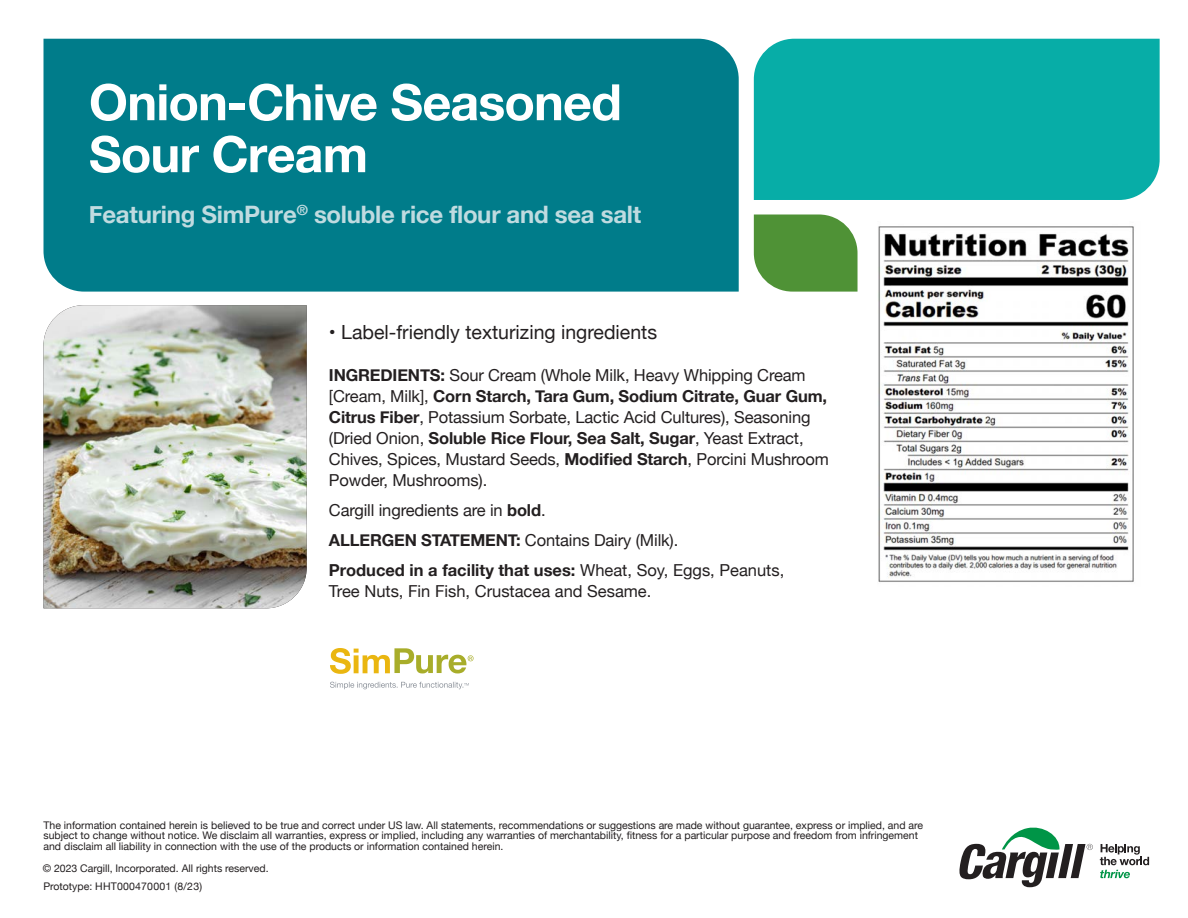
<style>
.page{position:relative;width:1188px;height:918px;background:#fff}
.page>*{position:absolute;margin:0;border:0;box-sizing:border-box;transform-origin:0 0}
._01_PROTOTYPE_NAME{font:700 50.25px/52.1px "Helvetica Neue";letter-spacing:-.015em;color:#fff}
._01_PROTOTYPE_NAME-2{font:700 24px "Helvetica Neue";letter-spacing:-.01em;color:#c0dbe0}
.Body_Large_10_13{font:19.5px "Helvetica Neue";color:#231f20}
.Body_Large_10_13-2{font:16.5px/21px "Helvetica Neue";letter-spacing:-.01em;color:#231f20}
.FOOTNOTES{font:10.5px/10.5px "Helvetica Neue";color:#231f20}
.FOOTNOTES-2{font:10.5px "Helvetica Neue";letter-spacing:.02em;color:#231f20}
.s1{font-weight:700}
</style>
<div class="page">
<svg style="left:959px;top:827px;width:134px;height:60px"></svg>
<svg style="left:1100px;top:844px;width:49px;height:34px"></svg>
<img style="left:44px;top:305px;width:263px;height:303px">
<div style="left:44px;top:39px;width:695px;height:253px;background:#007c8a"></div>
<div style="left:754px;top:39px;width:406px;height:161px;background:#07ada7"></div>
<svg style="left:754px;top:215px;width:104px;height:77px;background:#5d9b46"></svg>
<img style="left:878px;top:226px;width:256px;height:356px">
<svg style="left:330px;top:682px;width:139px;height:7px"></svg>
<svg style="left:330px;top:648px;width:144px;height:26px"></svg>
<p class="_01_PROTOTYPE_NAME" style="left:89px;top:78px;width:534px">Onion-Chive Seasoned<br>Sour Cream</p>
<p class="_01_PROTOTYPE_NAME-2" style="left:89px;top:196px;width:554px">Featuring SimPure<sup>®</sup> soluble rice flour and sea salt</p>
<p class="Body_Large_10_13" style="left:329px;top:318px;width:330px">• Label-friendly texturizing ingredients</p>
<p class="Body_Large_10_13-2" style="left:329px;top:366px;width:502px"><span class="s1">INGREDIENTS:</span> Sour Cream (Whole Milk, Heavy Whipping Cream [Cream, Milk], <span class="s1">Corn Starch, Tara Gum, Sodium Citrate, Guar Gum, Citrus Fiber</span>, Potassium Sorbate, Lactic Acid Cultures), Seasoning (Dried Onion, <span class="s1">Soluble Rice Flour, Sea Salt, Sugar</span>, Yeast Extract, Chives, Spices, Mustard Seeds, <span class="s1">Modified Starch</span>, Porcini Mushroom Powder, Mushrooms).</p>
<p class="Body_Large_10_13-2" style="left:329px;top:501px;width:218px">Cargill ingredients are in <span class="s1">bold</span>.</p>
<p class="Body_Large_10_13-2" style="left:329px;top:531px;width:351px"><span class="s1">ALLERGEN STATEMENT:</span> Contains Dairy (Milk).</p>
<p class="Body_Large_10_13-2" style="left:329px;top:561px;width:457px"><span class="s1">Produced in a facility that uses:</span> Wheat, Soy, Eggs, Peanuts,<br>Tree Nuts, Fin Fish, Crustacea and Sesame.</p>
<p class="FOOTNOTES" style="left:44px;top:821px;width:881px">The information contained herein is believed to be true and correct under US law. All statements, recommendations or suggestions are made without guarantee, express or implied, and are subject to change without notice. We disclaim all warranties, express or implied, including any warranties of merchantability, fitness for a particular purpose and freedom from infringement and disclaim all liability in connection with the use of the products or information contained herein.</p>
<p class="FOOTNOTES" style="left:43px;top:863px;width:227px">© 2023 Cargill, Incorporated. All rights reserved.</p>
<p class="FOOTNOTES-2" style="left:43px;top:879px;width:160px">Prototype: HHT000470001 (8/23)</p>
</div>
